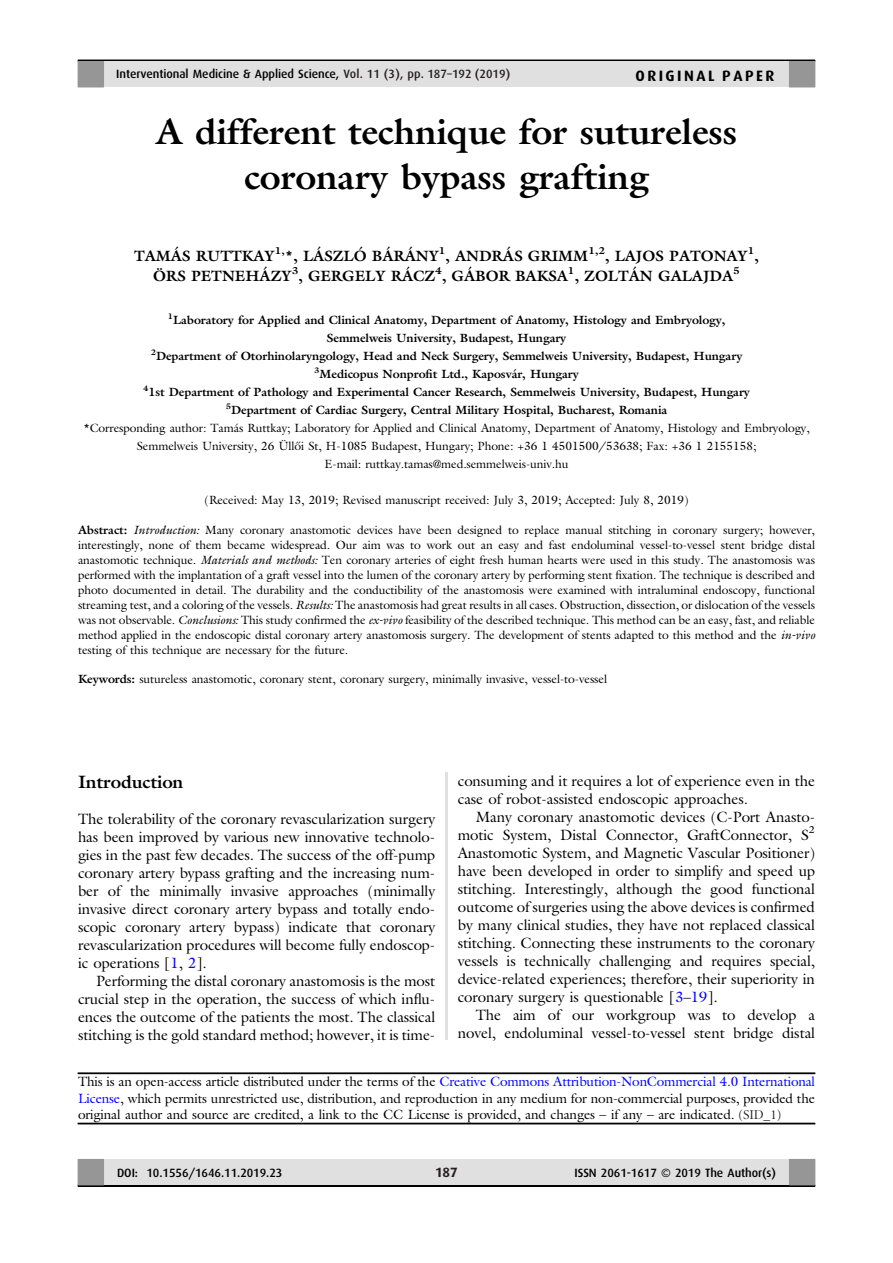
<style>
.page{position:relative;width:893px;height:1263px;background:#fff}
.page>*{position:absolute;margin:0;border:0;box-sizing:border-box;transform-origin:0 0}
.t1{font:36px/45px "Adv OT99 b 3 f 401.B";color:#000;text-align:center}
.t2{font:18px "Adv OT99 b 3 f 401.B";color:#000}
.t3{font:15px "Adv O Taa 37 b 08 f";color:#000}
.t4{font:15px/19.5px "Adv OT99 b 3 f 401.B";color:#000;text-align:center}
.t5{font:15px "Adv OT7831 f 00 c.B";letter-spacing:.17em;color:#000}
.t6{font:13.5px/16.5px "Adv O Taa 37 b 08 f";color:#000;text-align:justify}
.t7{font:700 13.5px "Dax";color:#231f20}
.t8{font:12px/15px "Adv O Taa 37 b 08 f";color:#000;text-align:justify}
.t9{font:12px/18px "Adv OT99 b 3 f 401.B";color:#000;text-align:center}
.t10{font:12px "Adv OT63370 f 88";color:#000}
.t11{font:12px "Adv O Taa 37 b 08 f";color:#000}
.s1{font-family:"Dax";font-weight:500;color:#231f20}
.s2{font-family:"Adv OT99 b 3 f 401.B+fb"}
.s3{font-family:"Adv O Taa 37 b 08 f"}
.s4{font-family:"Adv OT99 b 3 f 401.B"}
.s5{font-family:"Adv O Tcc 237494.I"}
.s6{font-family:"Adv O Taa 37 b 08 f+fb"}
.s7{color:#00f}
.s8{font-style:inherit}
.s9{font-family:"Minion Display";color:#231f20}
</style>
<div class="page">
<hr style="left:445px;top:772px;width:2px;height:268px;background:#e0e0e0">
<div style="left:78px;top:1073px;width:737px;height:1px;border:1px solid #000"></div>
<div style="left:78px;top:1123px;width:737px;height:1px;border:1px solid #000"></div>
<div style="left:78px;top:60px;width:736px;height:1px;border:1px solid #000"></div>
<div style="left:78px;top:61px;width:736px;height:26px;background:#e0e0e0"></div>
<div style="left:789px;top:61px;width:25px;height:26px;background:#969696"></div>
<div style="left:78px;top:61px;width:25px;height:26px;background:#969696"></div>
<div style="left:78px;top:1185px;width:736px;height:1px;border:1px solid #000"></div>
<div style="left:78px;top:1159px;width:736px;height:26px;background:#e0e0e0"></div>
<div style="left:789px;top:1159px;width:25px;height:26px;background:#969696"></div>
<div style="left:78px;top:1159px;width:25px;height:26px;background:#969696"></div>
<p class="t10" style="left:116px;top:67px;width:395px">Interventional Medicine &amp; Applied Science, <span class="s1">Vol. 11 (3), pp. 187–192 (2019)</span></p>
<p class="t5" style="left:635px;top:67px;width:140px">ORIGINAL PAPER</p>
<p class="t1" style="left:156px;top:109px;width:582px">A different technique for sutureless coronary bypass grafting</p>
<p class="t4" style="left:134px;top:246px;width:626px">TAMÁS RUTTKAY<sup>1,</sup>*, LÁSZLÓ BÁRÁNY<sup>1</sup>, ANDRÁS GRIMM<sup>1,2</sup>, LAJOS PATONAY<sup>1</sup>,<br>ÖRS PETNEHÁZY<sup>3</sup>, GERGELY RÁCZ<sup>4</sup>, GÁBOR BAKSA<sup>1</sup>, ZOLTÁN GALAJDA<sup>5</sup></p>
<p class="t9" style="left:83px;top:311px;width:727px"><sup>1</sup>Laboratory for Applied and Clinical Anatomy, Department of Anatomy, Histology and Embryology,<br>Semmelweis University, Budapest, Hungary<br><sup>2</sup>Department of Otorhinolaryngology, Head and Neck Surgery, Semmelweis University, Budapest, Hungary<br><sup>3</sup>Medicopus Nonpro<span class="s2">fi</span>t Ltd., Kaposvár, Hungary<br><sup>4</sup>1st Department of Pathology and Experimental Cancer Research, Semmelweis University, Budapest, Hungary<br><sup>5</sup>Department of Cardiac Surgery, Central Military Hospital, Bucharest, Romania<br><span class="s3">*Corresponding author: Tamás Ruttkay; Laboratory for Applied and Clinical Anatomy, Department of Anatomy, Histology and Embryology, Semmelweis University, 26 Ülloi St, H-1085 Budapest, Hungary; Phone: +36 1 4501500/53638; Fax: +36 1 2155158;</span></p>
<p class="t11" style="left:295px;top:441px;width:8px">˝</p>
<p class="t8" style="left:324px;top:456px;width:245px">E-mail: ruttkay.tamas@med.semmelweis-univ.hu</p>
<p class="t8" style="left:204px;top:492px;width:485px">(Received: May 13, 2019; Revised manuscript received: July 3, 2019; Accepted: July 8, 2019)</p>
<p class="t8" style="left:78px;top:522px;width:738px"><span class="s4">Abstract:</span> <span class="s5">Introduction:</span> Many coronary anastomotic devices have been designed to replace manual stitching in coronary surgery; however, interestingly, none of them became widespread. Our aim was to work out an easy and fast endoluminal vessel-to-vessel stent bridge distal anastomotic technique. <span class="s5">Materials and methods:</span> Ten coronary arteries of eight fresh human hearts were used in this study. The anastomosis was performed with the implantation of a graft vessel into the lumen of the coronary artery by performing stent <span class="s6">fi</span>xation. The technique is described and photo documented in detail. The durability and the conductibility of the anastomosis were examined with intraluminal endoscopy, functional streaming test, and a coloring of the vessels. <span class="s5">Results:</span> The anastomosis had great results in all cases. Obstruction, dissection, or dislocation of the vessels was not observable. <span class="s5">Conclusions:</span> This study con<span class="s6">fi</span>rmed the <span class="s5">ex-vivo</span> feasibility of the described technique. This method can be an easy, fast, and reliable method applied in the endoscopic distal coronary artery anastomosis surgery. The development of stents adapted to this method and the <span class="s5">in-vivo </span>testing of this technique are necessary for the future.</p>
<p class="t8" style="left:78px;top:672px;width:530px"><span class="s4">Keywords:</span> sutureless anastomotic, coronary stent, coronary surgery, minimally invasive, vessel-to-vessel</p>
<p class="t3" style="left:458px;top:772px;width:359px">consuming and it requires a lot of experience even in the</p>
<p class="t3" style="left:458px;top:790px;width:291px">case of robot-assisted endoscopic approaches.</p>
<p class="t3" style="left:476px;top:808px;width:340px">Many coronary anastomotic devices (C-Port Anasto-</p>
<p class="t3" style="left:458px;top:826px;width:358px">motic System, Distal Connector, GraftConnector, S<sup>2</sup></p>
<p class="t3" style="left:458px;top:844px;width:358px">Anastomotic System, and Magnetic Vascular Positioner)</p>
<p class="t3" style="left:458px;top:862px;width:359px">have been developed in order to simplify and speed up</p>
<p class="t3" style="left:458px;top:880px;width:358px">stitching. Interestingly, although the good functional</p>
<p class="t3" style="left:458px;top:898px;width:358px">outcome of surgeries using the above devices is con<span class="s6">fi</span>rmed</p>
<p class="t3" style="left:458px;top:916px;width:358px">by many clinical studies, they have not replaced classical</p>
<p class="t3" style="left:458px;top:934px;width:358px">stitching. Connecting these instruments to the coronary</p>
<p class="t3" style="left:458px;top:952px;width:358px">vessels is technically challenging and requires special,</p>
<p class="t3" style="left:458px;top:970px;width:358px">device-related experiences; therefore, their superiority in</p>
<p class="t3" style="left:458px;top:988px;width:261px">coronary surgery is questionable [<span class="s7">3</span><span class="s8">–</span><span class="s7">19</span>].</p>
<p class="t3" style="left:476px;top:1006px;width:340px">The aim of our workgroup was to develop a</p>
<p class="t3" style="left:458px;top:1024px;width:359px">novel, endoluminal vessel-to-vessel stent bridge distal</p>
<p class="t6" style="left:78px;top:1073px;width:738px">This is an open-access article distributed under the terms of the <span class="s7">Creative Commons Attribution-NonCommercial 4.0 International License</span>, which permits unrestricted use, distribution, and reproduction in any medium for non-commercial purposes, provided the original author and source are credited, a link to the CC License is provided, and changes <span class="s8">–</span> if any <span class="s8">–</span> are indicated. <span class="s9">(SID_1)</span></p>
<p class="t2" style="left:78px;top:771px;width:107px">Introduction</p>
<p class="t3" style="left:78px;top:810px;width:359px">The tolerability of the coronary revascularization surgery</p>
<p class="t3" style="left:78px;top:828px;width:358px">has been improved by various new innovative technolo-</p>
<p class="t3" style="left:78px;top:846px;width:358px">gies in the past few decades. The success of the off-pump</p>
<p class="t3" style="left:78px;top:864px;width:359px">coronary artery bypass grafting and the increasing num-</p>
<p class="t3" style="left:78px;top:882px;width:359px">ber of the minimally invasive approaches (minimally</p>
<p class="t3" style="left:78px;top:900px;width:359px">invasive direct coronary artery bypass and totally endo-</p>
<p class="t3" style="left:78px;top:918px;width:359px">scopic coronary artery bypass) indicate that coronary</p>
<p class="t3" style="left:78px;top:936px;width:359px">revascularization procedures will become fully endoscop-</p>
<p class="t3" style="left:78px;top:954px;width:130px">ic operations [<span class="s7">1</span>, <span class="s7">2</span>].</p>
<p class="t3" style="left:96px;top:972px;width:340px">Performing the distal coronary anastomosis is the most</p>
<p class="t3" style="left:78px;top:990px;width:358px">crucial step in the operation, the success of which in<span class="s6">fl</span>u-</p>
<p class="t3" style="left:78px;top:1008px;width:358px">ences the outcome of the patients the most. The classical</p>
<p class="t3" style="left:78px;top:1026px;width:359px">stitching is the gold standard method; however, it is time-</p>
<p class="t7" style="left:435px;top:1165px;width:24px">187</p>
<p class="t10" style="left:117px;top:1166px;width:167px">DOI: 10.1556/1646.11.2019.23</p>
<p class="t10" style="left:574px;top:1166px;width:203px">ISSN 2061-1617 © 2019 The Author(s)</p>
</div>
